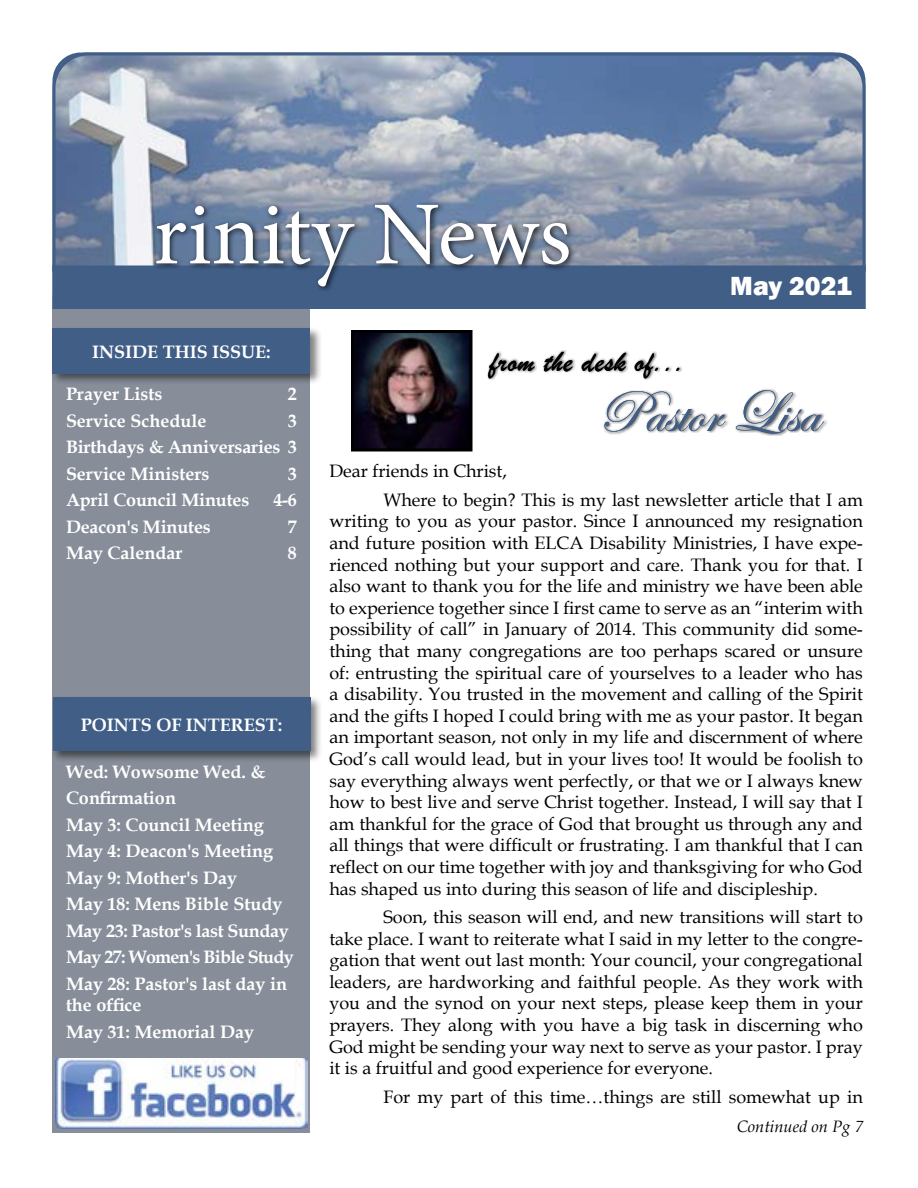
<style>
.page{position:relative;width:918px;height:1188px;background:#fff}
.page>*{position:absolute;margin:0;border:0;box-sizing:border-box;transform-origin:0 0}
.t1{font:90px "Minion Pro";color:#fff}
.t2{font:60px "Edwardian Script ITC";color:#415e87}
.t3{font:30px "Brush Script";letter-spacing:.02em;color:#000}
.t4{font:800 27px "Franklin Gothic";color:#fff}
.t5{font:18px/21.6px "Book Antiqua";color:#000;text-align:justify}
.t6{font:700 18px/26.4px "Book Antiqua";color:#fff}
.t7{font:italic 16.5px "Book Antiqua";color:#000}
</style>
<div class="page">
<img style="left:355px;top:334px;width:113px;height:114px">
<div style="left:351px;top:330px;width:121px;height:122px;border:3px solid #000"></div>
<div style="left:487px;top:350px;width:341px;height:85px;background:#000;opacity:.39"></div>
<div style="left:52px;top:296px;width:258px;height:837px;background:#878e99"></div>
<div style="left:50px;top:326px;width:272px;height:59px;background:#000;opacity:.5"></div>
<div style="left:52px;top:328px;width:258px;height:46px;background:#415e87"></div>
<div style="left:50px;top:695px;width:272px;height:68px;background:#000;opacity:.5"></div>
<div style="left:53px;top:697px;width:258px;height:54px;background:#415e87"></div>
<img style="left:56px;top:1059px;width:252px;height:70px">
<svg style="left:52px;top:52px;width:814px;height:214px;background:#8b9ab2"></svg>
<div style="left:52px;top:266px;width:814px;height:43px;background:#415e87"></div>
<div style="left:152px;top:202px;width:423px;height:90px;background:#000;opacity:.75"></div>
<h1 class="t1" style="left:153px;top:174px;width:420px">rinity News</h1>
<h3 class="t4" style="left:693px;top:269px;width:90px">August</h3>
<h3 class="t4" style="left:820px;top:269px;width:33px">14</h3>
<h3 class="t4" style="left:730px;top:269px;width:123px">May 2021</h3>
<p class="t6" style="left:92px;top:338px;width:180px">INSIDE THIS ISSUE:</p>
<p class="t6" style="left:66px;top:381px;width:98px">Prayer Lists</p>
<p class="t6" style="left:288px;top:381px;width:10px">2</p>
<p class="t6" style="left:66px;top:407px;width:142px">Service Schedule</p>
<p class="t6" style="left:66px;top:407px;width:232px;text-align:justify;text-indent:222px">3<br>Birthdays &amp; Anniversaries 3<br>Service Ministers</p>
<p class="t6" style="left:288px;top:460px;width:10px">3</p>
<p class="t6" style="left:66px;top:487px;width:185px">April Council Minutes</p>
<p class="t6" style="left:273px;top:487px;width:25px">4-6</p>
<p class="t6" style="left:66px;top:513px;width:146px">Deacon's Minutes</p>
<p class="t6" style="left:288px;top:513px;width:10px">7</p>
<p class="t6" style="left:66px;top:540px;width:118px">May Calendar</p>
<p class="t6" style="left:288px;top:540px;width:10px">8</p>
<p class="t6" style="left:81px;top:711px;width:203px">POINTS OF INTEREST:</p>
<p class="t6" style="left:66px;top:759px;width:229px">Wed: Wowsome Wed. &amp;<br>Confirmation<br>May 3: Council Meeting<br>May 4: Deacon's Meeting<br>May 9: Mother's Day<br>May 18: Mens Bible Study<br>May 23: Pastor's last Sunday<br>May 27: Women's Bible Study<br>May 28: Pastor's last day in</p>
<p class="t6" style="left:66px;top:992px;width:190px">the office<br>May 31: Memorial Day</p>
<h3 class="t3" style="left:490px;top:343px;width:197px">from the desk of...</h3>
<h2 class="t2" style="left:598px;top:379px;width:223px">Pastor Lisa</h2>
<p class="t5" style="left:383px;top:457px;width:481px;line-height:28.3px;text-indent:-54px">Dear friends in Christ,<br>Where to begin? This is my last newsletter article that I am</p>
<p class="t5" style="left:329px;top:510px;width:535px">writing to you as your pastor. Since I announced my resignation and future position with ELCA Disability Ministries, I have expe&shy;rienced nothing but your support and care. Thank you for that. I also want to thank you for the life and ministry we have been able to experience together since I first came to serve as an “interim with possibility of call” in January of 2014. This community did some&shy;thing that many congregations are too perhaps scared or unsure of: entrusting the spiritual care of yourselves to a leader who has a disability. You trusted in the movement and calling of the Spirit and the gifts I hoped I could bring with me as your pastor. It began an important season, not only in my life and discernment of where God’s call would lead, but in your lives too! It would be foolish to say everything always went perfectly, or that we or I always knew how to best live and serve Christ together. Instead, I will say that I am thankful for the grace of God that brought us through any and all things that were difficult or frustrating. I am thankful that I can reflect on our time together with joy and thanksgiving for who God has shaped us into during this season of life and discipleship.</p>
<p class="t5" style="left:329px;top:906px;width:535px;text-indent:54px">Soon, this season will end, and new transitions will start to take place. I want to reiterate what I said in my letter to the congre&shy;gation that went out last month: Your council, your congregational leaders, are hardworking and faithful people. As they work with you and the synod on your next steps, please keep them in your prayers. They along with you have a big task in discerning who God might be sending your way next to serve as your pastor. I pray it is a fruitful and good experience for everyone.</p>
<p class="t5" style="left:383px;top:1085px;width:481px">For my part of this time…things are still somewhat up in</p>
<p class="t7" style="left:737px;top:1115px;width:128px">Continued on Pg 7</p>
</div>
